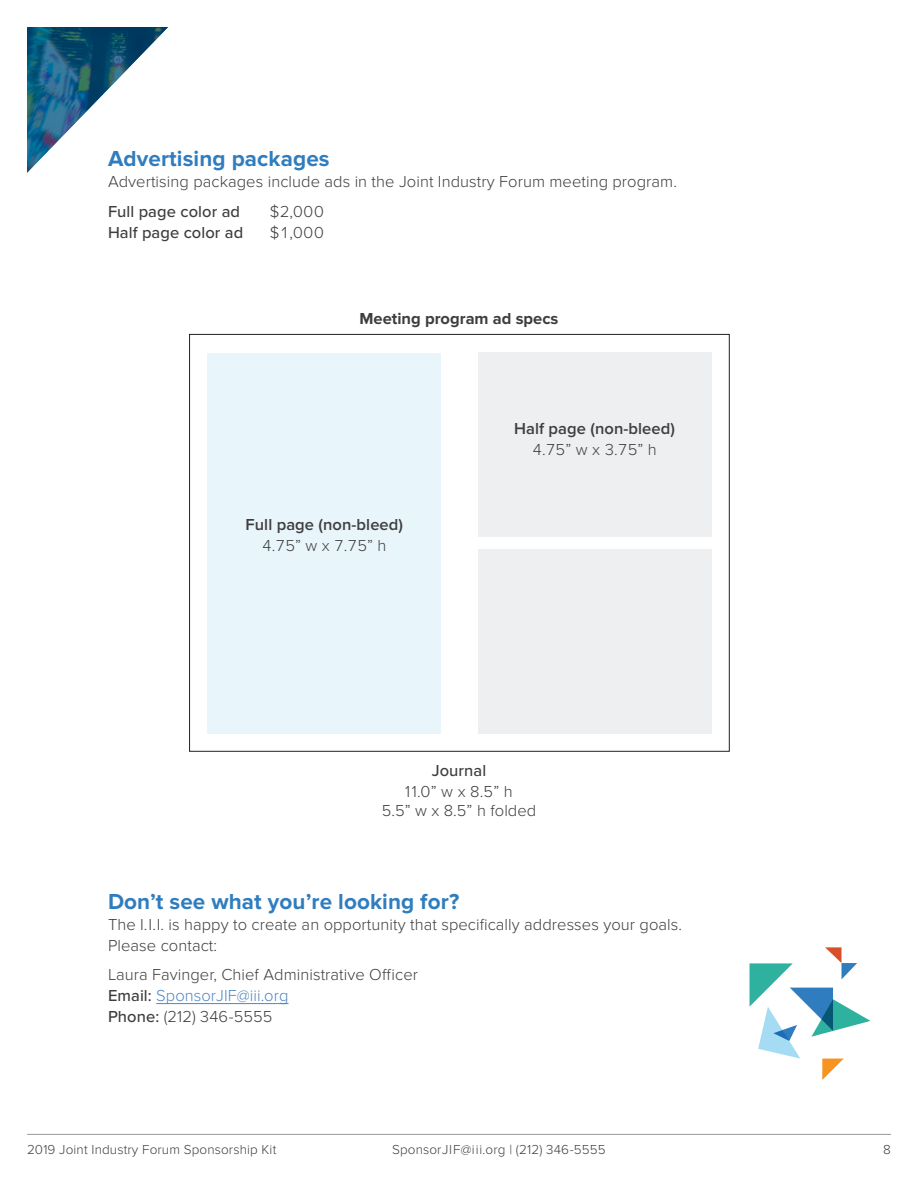
<style>
.page{position:relative;width:918px;height:1188px;background:#fff}
.page>*{position:absolute;margin:0;border:0;box-sizing:border-box;transform-origin:0 0}
.H2_Proxima_Nova_B_15{font:700 22.5px "Proxima Nova";letter-spacing:.005em;color:#2f7dbe}
.Body_copy_Proxima_No{font:300 16.5px/21px "Proxima Nova";letter-spacing:.005em;color:#3e3e3f}
.Body_copy_Proxima_No-2{font:600 16.5px "Proxima Nova";letter-spacing:.005em;color:#3e3e3f}
.Body_copy_Proxima_No-3{font:500 16.5px "Proxima Nova";letter-spacing:.005em;color:#3e3e3f}
.Body_copy_Proxima_No-4{font:300 16.5px "Proxima Nova";letter-spacing:.005em;color:#4c86c3}
.H3_Proxima_Nova_B_11{font:700 16.5px "Proxima Nova";color:#3e3e3f}
.t1{font:300 13.5px "Proxima Nova";letter-spacing:.01em;color:#3e3e3f}
.s1{font-weight:500;color:#3e3e3f}
.s2{font-weight:500}
</style>
<div class="page">
<img style="left:27px;top:27px;width:141px;height:146px">
<hr style="left:27px;top:1134px;width:864px;height:1px;background:#9a9a9a">
<hr style="left:156px;top:1003px;width:133px;height:1px;background:#4c86c3">
<div style="left:208px;top:353px;width:233px;height:380px;background:#e8f5fb"></div>
<div style="left:478px;top:353px;width:233px;height:184px;background:#edeff0"></div>
<div style="left:478px;top:549px;width:233px;height:184px;background:#edeff0"></div>
<svg style="left:750px;top:947px;width:120px;height:133px"></svg>
<p class="H2_Proxima_Nova_B_15" style="left:108px;top:146px;width:223px">Advertising packages</p>
<p class="Body_copy_Proxima_No" style="left:108px;top:171px;width:570px">Advertising packages include ads in the Joint Industry Forum meeting program.</p>
<p class="Body_copy_Proxima_No-3" style="left:108px;top:202px;width:134px">Full page color ad</p>
<p class="Body_copy_Proxima_No" style="left:270px;top:201px;width:55px">$2,000</p>
<p class="Body_copy_Proxima_No-3" style="left:108px;top:223px;width:137px">Half page color ad</p>
<p class="Body_copy_Proxima_No" style="left:270px;top:222px;width:55px">$1,000</p>
<p class="H3_Proxima_Nova_B_11" style="left:360px;top:309px;width:200px">Meeting program ad specs</p>
<p class="Body_copy_Proxima_No-2" style="left:246px;top:515px;width:159px">Full page (non-bleed)</p>
<p class="Body_copy_Proxima_No" style="left:262px;top:535px;width:126px">4.75” w x 7.75” h</p>
<p class="Body_copy_Proxima_No-2" style="left:514px;top:419px;width:162px">Half page (non-bleed)</p>
<p class="Body_copy_Proxima_No" style="left:532px;top:439px;width:126px">4.75” w x 3.75” h</p>
<p class="Body_copy_Proxima_No-3" style="left:432px;top:761px;width:56px">Journal</p>
<p class="Body_copy_Proxima_No" style="left:405px;top:781px;width:109px">11.0” w x 8.5” h</p>
<p class="Body_copy_Proxima_No" style="left:382px;top:801px;width:156px">5.5” w x 8.5” h folded</p>
<p class="H2_Proxima_Nova_B_15" style="left:108px;top:888px;width:353px">Don’t see what you’re looking for?</p>
<p class="Body_copy_Proxima_No" style="left:108px;top:914px;width:576px">The I.I.I. is happy to create an opportunity that specifically addresses your goals.<br>Please contact:</p>
<p class="Body_copy_Proxima_No" style="left:108px;top:965px;width:312px">Laura Favinger, Chief Administrative Officer</p>
<p class="Body_copy_Proxima_No-4" style="left:108px;top:986px;width:182px"><span class="s1">Email:</span> SponsorJIF@iii.org</p>
<p class="Body_copy_Proxima_No" style="left:108px;top:1007px;width:166px"><span class="s2">Phone:</span> (212) 346-5555</p>
<p class="t1" style="left:27px;top:1142px;width:251px">2019 Joint Industry Forum Sponsorship Kit</p>
<p class="t1" style="left:392px;top:1142px;width:215px">SponsorJIF@iii.org | (212) 346-5555</p>
<p class="t1" style="left:883px;top:1142px;width:9px">8</p>
</div>
